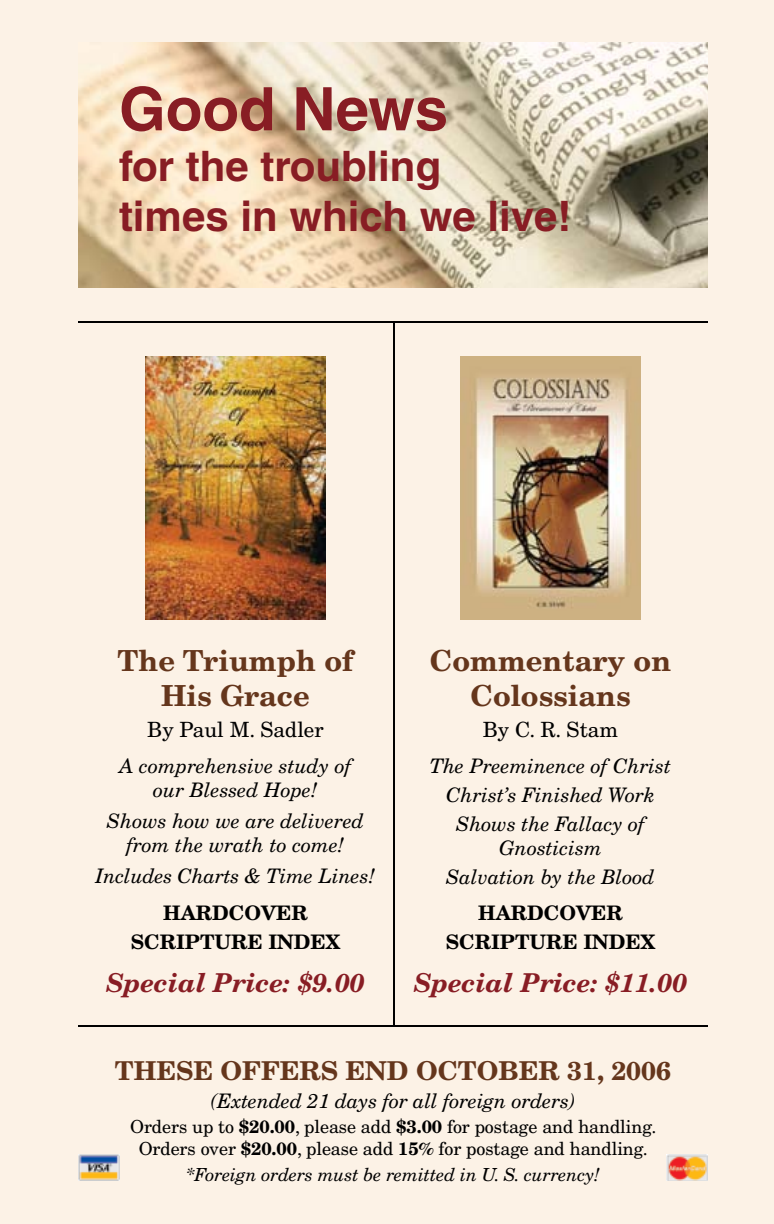
<style>
.page{position:relative;width:774px;height:1224px;background:#fcf2e6}
.page>*{position:absolute;margin:0;border:0;box-sizing:border-box;transform-origin:0 0}
.t1{font:700 60px "Helvetica";color:#881d24}
.t2{font:700 42px/50.4px "Helvetica";color:#881d24}
.t3{font:700 29px/34.8px "New Century Schlbk";color:#65361c;text-align:center}
.t4{font:italic 700 26px "New Century Schlbk";color:#881d24}
.t5{font:700 26px "New Century Schlbk";color:#65361c}
.t6{font:21px "New Century Schlbk";color:#000}
.t7{font:italic 20px/29.4px "New Century Schlbk";color:#000;text-align:center}
.t8{font:700 20px/29.4px "New Century Schlbk";color:#000;text-align:center}
.t9{font:18px/21.6px "New Century Schlbk";letter-spacing:-.005em;color:#000;text-align:center}
.t10{font:italic 18px "New Century Schlbk";letter-spacing:-.005em;color:#000}
.s1{font-weight:700}
</style>
<div class="page">
<img style="left:78px;top:42px;width:630px;height:246px">
<img style="left:460px;top:356px;width:180px;height:264px">
<img style="left:146px;top:356px;width:180px;height:264px">
<hr style="left:78px;top:321px;width:630px;height:2px;background:#000">
<hr style="left:78px;top:1025px;width:630px;height:2px;background:#000">
<hr style="left:393px;top:322px;width:2px;height:704px;background:#000">
<img style="left:78px;top:1154px;width:41px;height:27px">
<img style="left:666px;top:1154px;width:42px;height:27px">
<h1 class="t1" style="left:119px;top:73px;width:331px">Good News</h1>
<h2 class="t2" style="left:119px;top:140px;width:454px">for the troubling<br>times in which we live!</h2>
<h3 class="t3" style="left:118px;top:643px;width:237px">The Triumph of<br>His Grace</h3>
<p class="t6" style="left:147px;top:717px;width:178px">By Paul M. Sadler</p>
<p class="t7" style="left:120px;top:754px;width:233px;line-height:24px">A comprehensive study of our Blessed Hope!</p>
<p class="t7" style="left:107px;top:809px;width:259px;line-height:24px">Shows how we are delivered from the wrath to come!</p>
<p class="t7" style="left:96px;top:861px;width:281px">Includes Charts &amp; Time Lines!</p>
<p class="t8" style="left:131px;top:897px;width:211px">HARDCOVER<br>SCRIPTURE INDEX</p>
<h3 class="t4" style="left:106px;top:966px;width:260px">Special Price: $9.00</h3>
<h3 class="t3" style="left:430px;top:643px;width:243px">Commentary on<br>Colossians</h3>
<p class="t6" style="left:483px;top:717px;width:137px">By C. R. Stam</p>
<p class="t7" style="left:430px;top:751px;width:243px">The Preeminence of Christ<br>Christ’s Finished Work<br>Shows the Fallacy of</p>
<p class="t7" style="left:446px;top:833px;width:210px">Gnosticism<br>Salvation by the Blood</p>
<p class="t8" style="left:446px;top:897px;width:211px">HARDCOVER<br>SCRIPTURE INDEX</p>
<h3 class="t4" style="left:414px;top:966px;width:275px">Special Price: $11.00</h3>
<h3 class="t5" style="left:115px;top:1054px;width:558px">THESE OFFERS END OCTOBER 31, 2006</h3>
<p class="t7" style="left:211px;top:1086px;width:366px">(Extended 21 days for all foreign orders)</p>
<p class="t9" style="left:130px;top:1116px;width:528px">Orders up to <span class="s1">$20.00</span>, please add <span class="s1">$3.00</span> for postage and handling.<br>Orders over <span class="s1">$20.00</span>, please add <span class="s1">15%</span> for postage and handling.</p>
<p class="t10" style="left:186px;top:1163px;width:416px">*Foreign orders must be remitted in U. S. currency!</p>
</div>
